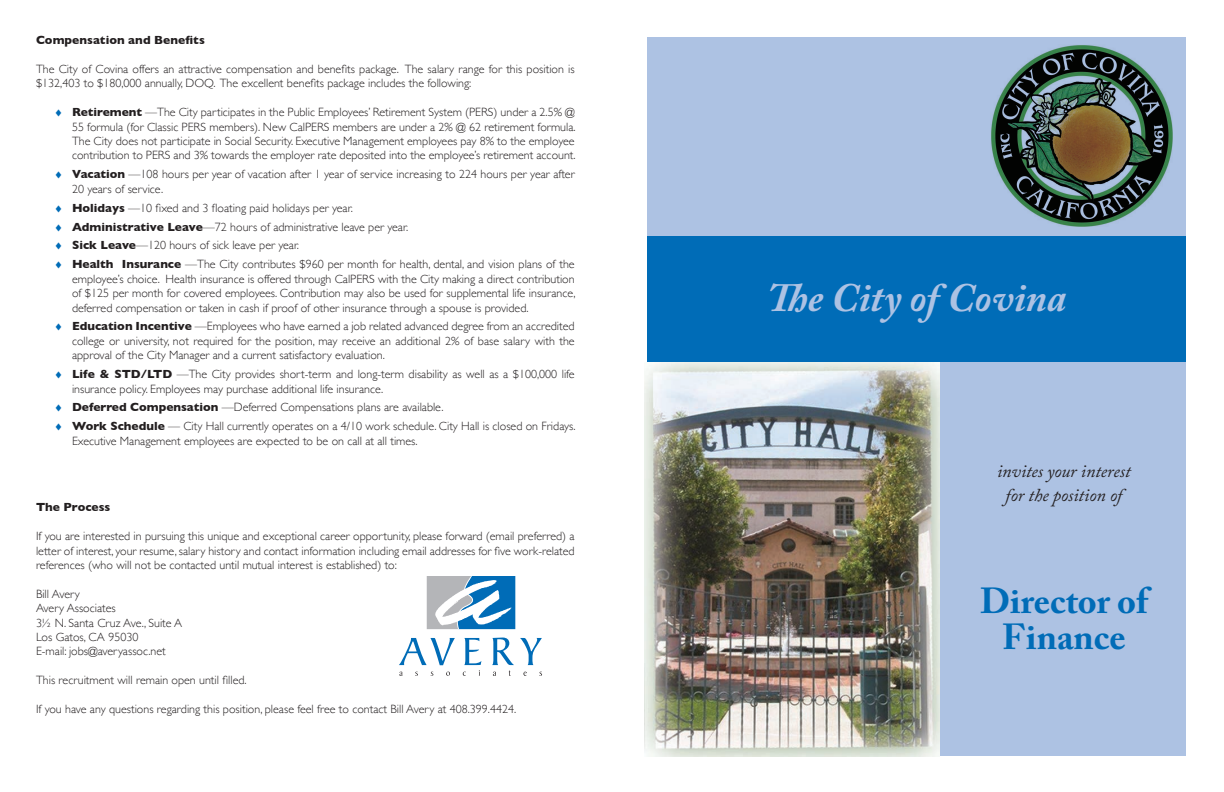
<style>
.page{position:relative;width:1224px;height:792px;background:#fff}
.page>*{position:absolute;margin:0;border:0;box-sizing:border-box;transform-origin:0 0}
.t1{font:italic 700 40px "Adobe Caslon Pro";color:#adc2e3}
.t2{font:700 36px/36px "Adobe Caslon Pro";color:#006cb7;text-align:center}
.t3{font:italic 18px/24px "Adobe Caslon Pro";color:#231f20;text-align:center}
.t4{font:300 12px/14.4px "Gill Sans";color:#231f20}
.t5{font:700 12px "Gill Sans";letter-spacing:.005em;color:#231f20}
.s1{color:#006cb7}
.s2{font-weight:700}
</style>
<div class="page">
<div style="left:647px;top:38px;width:539px;height:718px;background:#adc2e3"></div>
<div style="left:647px;top:236px;width:539px;height:125px;background:#006cb7"></div>
<svg style="left:399px;top:638px;width:56px;height:27px"></svg>
<svg style="left:492px;top:638px;width:22px;height:27px"></svg>
<svg style="left:520px;top:638px;width:22px;height:27px"></svg>
<svg style="left:399px;top:672px;width:4px;height:4px"></svg>
<svg style="left:446px;top:672px;width:4px;height:4px"></svg>
<svg style="left:463px;top:638px;width:18px;height:38px"></svg>
<svg style="left:523px;top:672px;width:4px;height:4px"></svg>
<svg style="left:427px;top:576px;width:88px;height:53px"></svg>
<img style="left:645px;top:363px;width:295px;height:394px">
<img style="left:991px;top:45px;width:182px;height:182px">
<p class="t5" style="left:36px;top:31px;width:170px">Compensation and Benefits</p>
<p class="t4" style="left:36px;top:61px;width:540px">The City of Covina offers an attractive compensation and benefits package. The salary range for this position is $132,403 to $180,000 annually, DOQ. The excellent benefits package includes the following:</p>
<p class="t4" style="left:72px;top:105px;width:505px;text-align:justify;text-indent:-18px"><span class="s1">♦</span> <span class="s2">Retirement</span> —The City participates in the Public Employees’ Retirement System (PERS) under a 2.5% @ 55 formula (for Classic PERS members). New CalPERS members are under a 2% @ 62 retirement formula.<br>The City does not participate in Social Security. Executive Management employees pay 8% to the employee contribution to PERS and 3% towards the employer rate deposited into the employee’s retirement account.</p>
<p class="t4" style="left:72px;top:167px;width:504px;text-indent:-18px"><span class="s1">♦</span> <span class="s2">Vacation</span> —108 hours per year of vacation after 1 year of service increasing to 224 hours per year after<br>20 years of service.</p>
<p class="t4" style="left:54px;top:200px;width:300px"><span class="s1">♦</span> <span class="s2">Holidays</span> —10 fixed and 3 floating paid holidays per year.</p>
<p class="t4" style="left:54px;top:219px;width:356px"><span class="s1">♦</span> <span class="s2">Administrative Leave</span>—72 hours of administrative leave per year.</p>
<p class="t4" style="left:54px;top:238px;width:247px"><span class="s1">♦</span> <span class="s2">Sick Leave</span>—120 hours of sick leave per year.</p>
<p class="t4" style="left:72px;top:257px;width:505px;text-align:justify;text-indent:-18px"><span class="s1">♦</span> <span class="s2">Health Insurance</span> —The City contributes $960 per month for health, dental, and vision plans of the employee’s choice. Health insurance is offered through CalPERS with the City making a direct contribution of $125 per month for covered employees. Contribution may also be used for supplemental life insurance, deferred compensation or taken in cash if proof of other insurance through a spouse is provided.</p>
<p class="t4" style="left:72px;top:319px;width:504px;text-align:justify;text-indent:-18px"><span class="s1">♦</span> <span class="s2">Education Incentive</span> —Employees who have earned a job related advanced degree from an accredited college or university, not required for the position, may receive an additional 2% of base salary with the approval of the City Manager and a current satisfactory evaluation.</p>
<p class="t4" style="left:72px;top:366px;width:504px;text-indent:-18px"><span class="s1">♦</span> <span class="s2">Life &amp; STD/LTD</span> —The City provides short-term and long-term disability as well as a $100,000 life insurance policy. Employees may purchase additional life insurance.</p>
<p class="t4" style="left:54px;top:400px;width:391px"><span class="s1">♦</span> <span class="s2">Deferred Compensation</span> —Deferred Compensations plans are available.</p>
<p class="t4" style="left:72px;top:419px;width:505px;text-indent:-18px"><span class="s1">♦</span> <span class="s2">Work Schedule</span> — City Hall currently operates on a 4/10 work schedule. City Hall is closed on Fridays.<br>Executive Management employees are expected to be on call at all times.</p>
<p class="t5" style="left:36px;top:498px;width:76px">The Process</p>
<p class="t4" style="left:36px;top:528px;width:540px;text-align:justify">If you are interested in pursuing this unique and exceptional career opportunity, please forward (email preferred) a letter of interest, your resume, salary history and contact information including email addresses for five work-related references (who will not be contacted until mutual interest is established) to:</p>
<p class="t4" style="left:36px;top:586px;width:45px">Bill Avery</p>
<p class="t4" style="left:36px;top:600px;width:81px">Avery Associates</p>
<p class="t4" style="left:36px;top:615px;width:148px">3½ N. Santa Cruz Ave., Suite A</p>
<p class="t4" style="left:36px;top:629px;width:104px">Los Gatos, CA 95030</p>
<p class="t4" style="left:36px;top:644px;width:131px">E-mail: jobs@averyassoc.net</p>
<p class="t4" style="left:36px;top:672px;width:212px">This recruitment will remain open until filled.</p>
<p class="t4" style="left:36px;top:701px;width:482px">If you have any questions regarding this position, please feel free to contact Bill Avery at 408.399.4424.</p>
<p class="t1" style="left:767px;top:274px;width:300px">The City of Covina</p>
<p class="t3" style="left:997px;top:459px;width:135px">invites your interest for the position of</p>
<p class="t2" style="left:980px;top:583px;width:169px">Director of<br>Finance</p>
</div>
